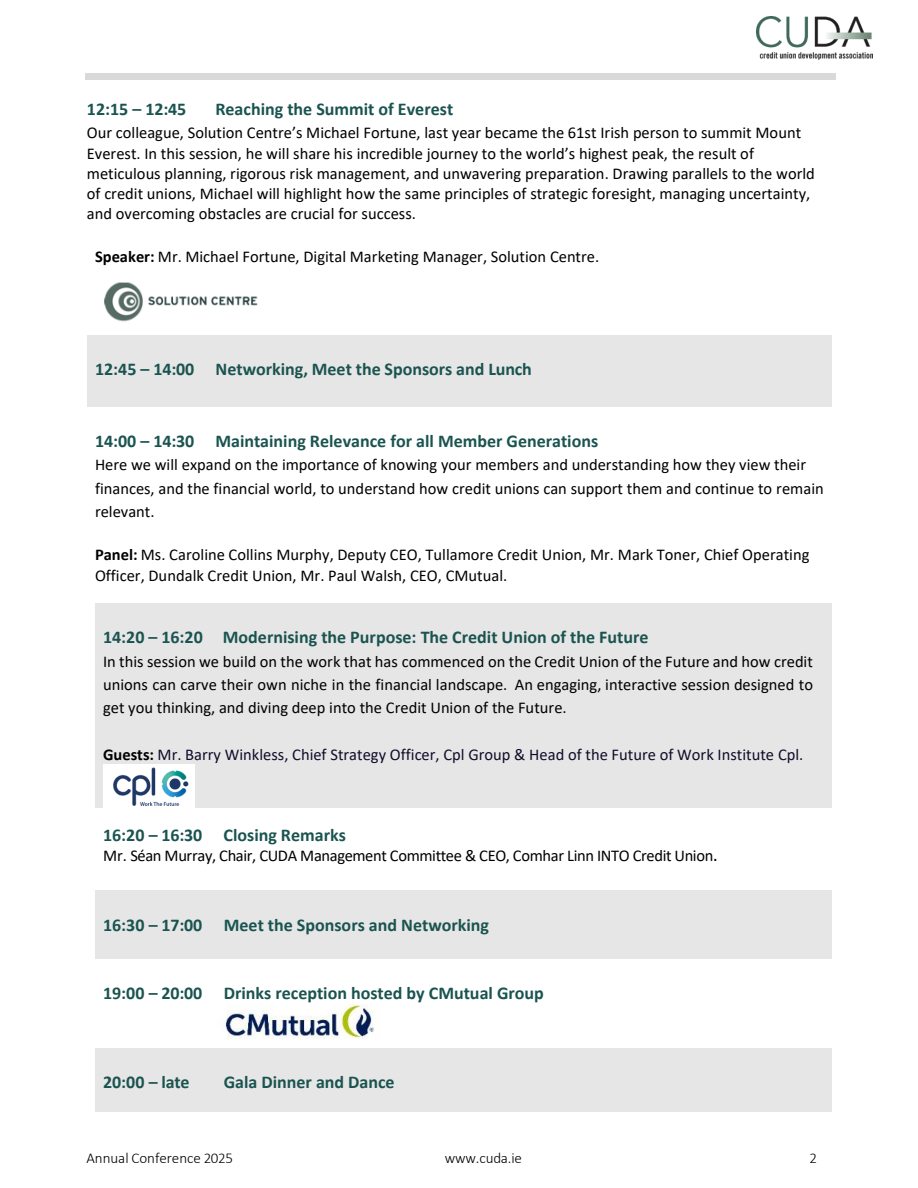
<style>
.page{position:relative;width:918px;height:1188px;background:#fff}
.page>*{position:absolute;margin:0;border:0;box-sizing:border-box;transform-origin:0 0}
.t1{font:700 18px "Calibri";color:#1a5450}
.t2{font:16.5px/20.1px "Calibri";color:#000}
.t3{font:16.5px "Calibri";color:#0e0d29}
.t4{font:16.5px "Calibri";letter-spacing:-.02em;color:#000}
.t5{font:300 15px "Calibri";letter-spacing:-.005em;color:#000}
.s1{font-weight:700}
.s2{font-weight:700;color:#000}
.s3{font-family:"Tahoma";font-size:15px}
</style>
<div class="page">
<img style="left:756px;top:17px;width:117px;height:42px">
<div style="left:85px;top:73px;width:751px;height:7px;background:#d9d9d9"></div>
<div style="left:87px;top:335px;width:745px;height:72px;background:#e7e6e6"></div>
<div style="left:95px;top:603px;width:737px;height:23px;background:#e7e6e6"></div>
<div style="left:95px;top:626px;width:737px;height:22px;background:#e7e6e6"></div>
<div style="left:95px;top:648px;width:737px;height:27px;background:#e7e6e6"></div>
<div style="left:95px;top:675px;width:737px;height:23px;background:#e7e6e6"></div>
<div style="left:95px;top:698px;width:737px;height:23px;background:#e7e6e6"></div>
<div style="left:95px;top:721px;width:737px;height:23px;background:#e7e6e6"></div>
<div style="left:95px;top:744px;width:737px;height:20px;background:#e7e6e6"></div>
<div style="left:95px;top:764px;width:737px;height:44px;background:#e7e6e6"></div>
<div style="left:95px;top:890px;width:421px;height:24px;background:#e7e6e6"></div>
<div style="left:95px;top:914px;width:421px;height:22px;background:#e7e6e6"></div>
<div style="left:95px;top:936px;width:421px;height:23px;background:#e7e6e6"></div>
<div style="left:516px;top:890px;width:316px;height:69px;background:#e7e6e6"></div>
<div style="left:95px;top:1048px;width:737px;height:64px;background:#e7e6e6"></div>
<img style="left:105px;top:282px;width:153px;height:40px">
<img style="left:103px;top:764px;width:91px;height:44px">
<img style="left:220px;top:1004px;width:154px;height:35px">
<p class="t1" style="left:87px;top:101px;width:101px">12:15 – 12:45</p>
<p class="t1" style="left:215px;top:101px;width:239px">Reaching the Summit of Everest</p>
<p class="t2" style="left:87px;top:124px;width:729px">Our colleague, Solution Centre’s Michael Fortune, last year became the 61st Irish person to summit Mount Everest. In this session, he will share his incredible journey to the world’s highest peak, the result of meticulous planning, rigorous risk management, and unwavering preparation. Drawing parallels to the world of credit unions, Michael will highlight how the same principles of strategic foresight, managing uncertainty, and overcoming obstacles are crucial for success.</p>
<p class="t2" style="left:95px;top:248px;width:506px"><span class="s1">Speaker:</span> Mr. Michael Fortune, Digital Marketing Manager, Solution Centre.</p>
<p class="t1" style="left:95px;top:362px;width:438px">12:45 – 14:00 Networking, Meet the Sponsors and Lunch</p>
<p class="t1" style="left:95px;top:433px;width:505px">14:00 – 14:30 Maintaining Relevance for all Member Generations</p>
<p class="t2" style="left:95px;top:455px;width:730px;line-height:23.2px">Here we will expand on the importance of knowing your members and understanding how they view their finances, and the financial world, to understand how credit unions can support them and continue to remain relevant.</p>
<p class="t2" style="left:95px;top:546px;width:716px"><span class="s1">Panel:</span> Ms. Caroline Collins Murphy, Deputy CEO, Tullamore Credit Union, Mr. Mark Toner, Chief Operating<br>Officer, Dundalk Credit Union, Mr. Paul Walsh, CEO, CMutual.</p>
<p class="t1" style="left:103px;top:630px;width:547px">14:20 – 16:20 Modernising the Purpose: The Credit Union of the Future</p>
<p class="t2" style="left:103px;top:651px;width:711px;line-height:23.1px;text-align:justify">In this session we build on the work that has commenced on the Credit Union of the Future and how credit unions can carve their own niche in the financial landscape. An engaging, interactive session designed to get you thinking, and diving deep into the Credit Union of the Future.</p>
<p class="t3" style="left:103px;top:747px;width:702px"><span class="s2">Guests:</span> Mr. Barry Winkless, Chief Strategy Officer, Cpl Group &amp; Head of the Future of Work Institute Cpl.</p>
<p class="t1" style="left:103px;top:827px;width:244px">16:20 – 16:30 Closing Remarks</p>
<p class="t4" style="left:103px;top:849px;width:616px">Mr. Séan Murray, Chair, CUDA Management Committee &amp; CEO, Comhar Linn INTO Credit Union<span class="s3">.</span></p>
<p class="t1" style="left:103px;top:917px;width:387px">16:30 – 17:00 Meet the Sponsors and Networking</p>
<p class="t1" style="left:103px;top:986px;width:442px">19:00 – 20:00 Drinks reception hosted by CMutual Group</p>
<p class="t1" style="left:103px;top:1075px;width:88px">20:00 – late</p>
<p class="t1" style="left:224px;top:1075px;width:173px">Gala Dinner and Dance</p>
<p class="t5" style="left:86px;top:1152px;width:148px">Annual Conference 2025</p>
<p class="t5" style="left:445px;top:1152px;width:79px">www.cuda.ie</p>
<p class="t5" style="left:809px;top:1152px;width:9px">2</p>
</div>
